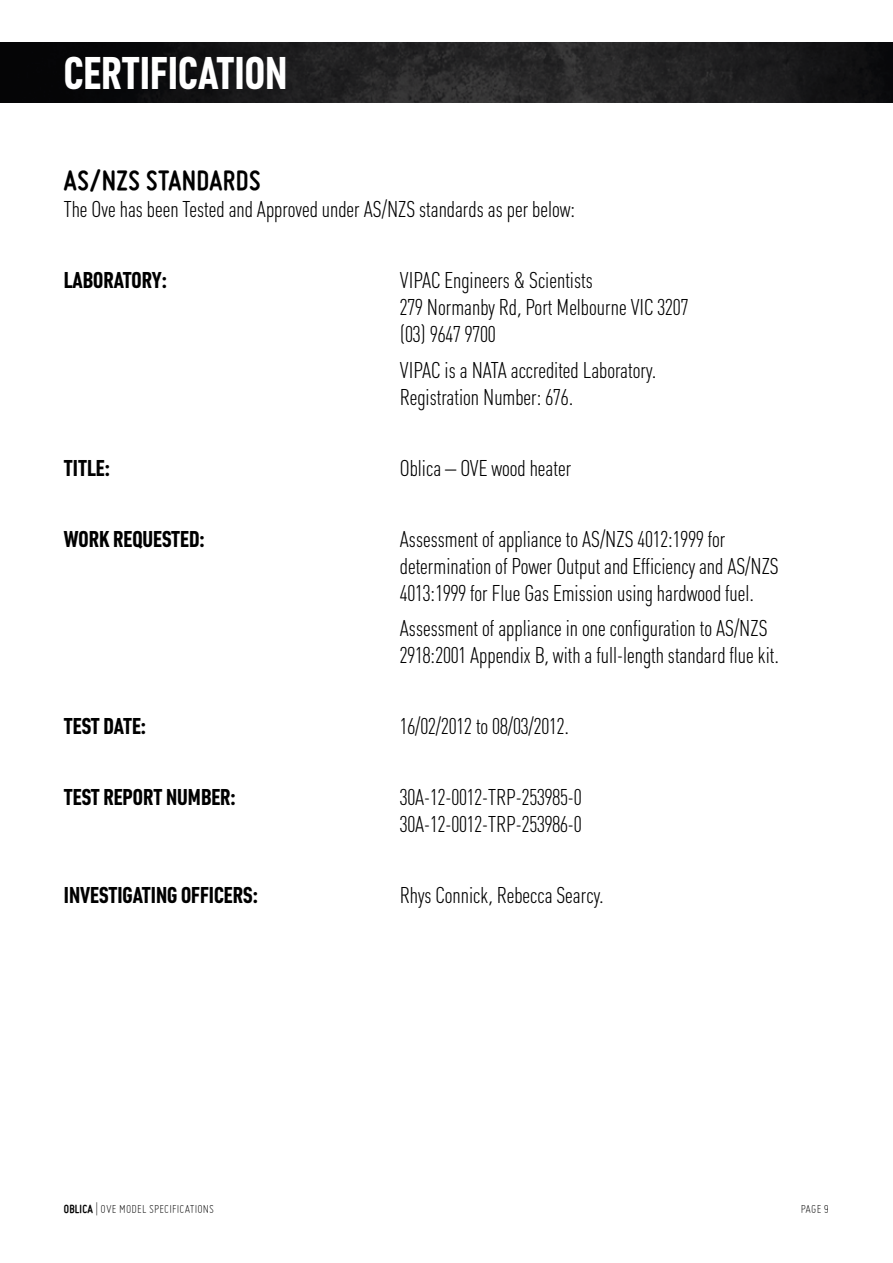
<style>
.page{position:relative;width:893px;height:1263px;background:#fff}
.page>*{position:absolute;margin:0;border:0;box-sizing:border-box;transform-origin:0 0}
.t1{font:700 45px "Plumb Condensed";color:#fff}
.t2{font:700 30px "Miso";letter-spacing:.015em;color:#000}
.t3{font:300 22.5px/27px "Plumb Condensed";color:#000}
.t4{font:700 22.5px "Plumb Condensed";color:#000}
.t5{font:300 12.75px "Miso";letter-spacing:.015em;color:#000}
.s1{font-weight:700}
</style>
<div class="page">
<img style="left:0;top:43px;width:893px;height:59px">
<h1 class="t1" style="left:64px;top:48px;width:225px">CERTIFICATION</h1>
<h2 class="t2" style="left:64px;top:164px;width:198px">AS/NZS STANDARDS</h2>
<p class="t3" style="left:64px;top:197px;width:513px">The Ove has been Tested and Approved under AS/NZS standards as per below:</p>
<p class="t4" style="left:64px;top:268px;width:105px">LABORATORY:</p>
<p class="t3" style="left:400px;top:268px;width:8px">VIPAC</p>
<p class="t3" style="left:400px;top:268px;width:290px;text-indent:45px">Engineers &amp; Scientists<br>279 Normanby Rd, Port Melbourne VIC 3207 (03) 9647 9700</p>
<p class="t3" style="left:400px;top:357px;width:8px">VIPAC</p>
<p class="t3" style="left:400px;top:357px;width:258px;text-indent:45px">is a NATA accredited Laboratory.<br>Registration Number: 676.</p>
<p class="t4" style="left:64px;top:455px;width:10px">TITLE</p>
<p class="t4" style="left:105px;top:455px;width:7px">:</p>
<p class="t3" style="left:400px;top:455px;width:173px">O blica – OVE wood heater</p>
<p class="t4" style="left:64px;top:526px;width:89px">WORK REQUESTED</p>
<p class="t4" style="left:200px;top:526px;width:7px">:</p>
<p class="t3" style="left:400px;top:526px;width:379px">Assessment of appliance to AS/NZS 4012:1999 for determination of Power Output and Efficiency and AS/NZS<br>4013:1999 for Flue Gas Emission using hardwood fuel.</p>
<p class="t3" style="left:400px;top:616px;width:381px">Assessment of appliance in one configuration to AS/NZS<br>2918:2001 Appendix B, with a full-length standard flue kit.</p>
<p class="t4" style="left:64px;top:714px;width:10px">TEST</p>
<p class="t4" style="left:103px;top:714px;width:10px">DATE</p>
<p class="t4" style="left:141px;top:714px;width:7px">:</p>
<p class="t3" style="left:400px;top:714px;width:171px">16/02/2012 to 08/03/2012.</p>
<p class="t4" style="left:64px;top:785px;width:10px">TEST</p>
<p class="t4" style="left:103px;top:785px;width:134px">REPORTNUMBER:</p>
<p class="t3" style="left:400px;top:785px;width:183px">30A-12-0012-TRP-253985-0<br>30A-12-0012-TRP-253986-0</p>
<p class="t4" style="left:64px;top:883px;width:10px">INVESTIGATING</p>
<p class="t4" style="left:181px;top:883px;width:20px">OFFICERS</p>
<p class="t4" style="left:253px;top:883px;width:7px">:</p>
<p class="t3" style="left:400px;top:883px;width:206px">Rhys Connick, Rebecca Searcy.</p>
<p class="t5" style="left:64px;top:1202px;width:152px"><span class="s1">OBLICA</span> | OVE MODEL SPECIFICATIONS</p>
<p class="t5" style="left:801px;top:1201px;width:30px">PAGE 9</p>
</div>
